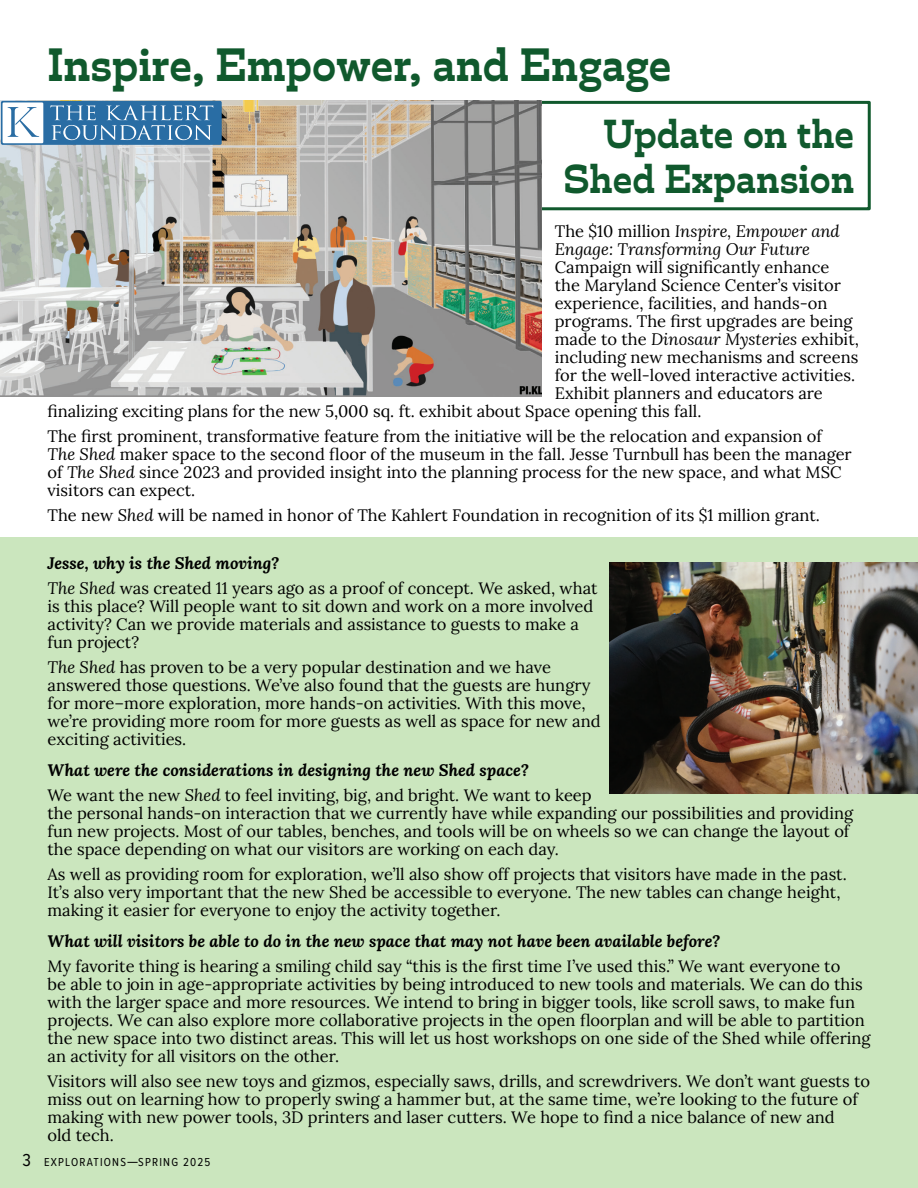
<style>
.page{position:relative;width:918px;height:1188px;background:#fff}
.page>*{position:absolute;margin:0;border:0;box-sizing:border-box;transform-origin:0 0}
.t1{font:700 45px "Trilby";color:#10592d}
.t2{font:700 39px/45px "Trilby";color:#10592d;text-align:right}
.t3{font:16.5px/18px "Lora";color:#000}
.t4{font:italic 700 16.5px "Lora";color:#000}
.t5{font:italic 16.5px "Lora";color:#000}
.t6{font:12px "Proxima Nova Cond";letter-spacing:.1em;color:#000}
.s1{font-style:normal}
.s2{font-style:italic}
.s3{font-size:18px}
.s4{font-size:15px}
</style>
<div class="page">
<div style="left:0;top:538px;width:918px;height:650px;background:#cbe6be"></div>
<div style="left:535px;top:101px;width:336px;height:109px;border:3px solid #10592d"></div>
<img style="left:609px;top:562px;width:309px;height:231px">
<img style="left:0;top:101px;width:541px;height:296px">
<div style="left:1px;top:101px;width:221px;height:44px;background:#296da4;border-radius:2px"></div>
<div style="left:3px;top:102px;width:40px;height:41px;background:#fff"></div>
<svg style="left:8px;top:107px;width:31px;height:30px"></svg>
<svg style="left:50px;top:105px;width:163px;height:35px"></svg>
<p class="t1" style="left:48px;top:36px;width:626px">Inspire, Empower, and Engage</p>
<p class="t2" style="left:563px;top:111px;width:293px">Update on the<br>Shed Expansion</p>
<p class="t5" style="left:555px;top:220px;width:286px"><span class="s1">The $10 million</span> Inspire, Empower and</p>
<p class="t5" style="left:555px;top:238px;width:257px">Engage: Transforming Our Future</p>
<p class="t3" style="left:555px;top:257px;width:276px">Campaign will significantly enhance</p>
<p class="t3" style="left:555px;top:275px;width:288px">the Maryland Science Center’s visitor</p>
<p class="t3" style="left:555px;top:293px;width:274px">experience, facilities, and hands-on</p>
<p class="t3" style="left:555px;top:311px;width:299px">programs. The first upgrades are being</p>
<p class="t3" style="left:555px;top:329px;width:306px">made to the <span class="s2">Dinosaur Mysteries</span> exhibit,</p>
<p class="t3" style="left:555px;top:347px;width:305px">including new mechanisms and screens</p>
<p class="t3" style="left:555px;top:365px;width:302px">for the well-loved interactive activities.</p>
<p class="t3" style="left:555px;top:383px;width:270px">Exhibit planners and educators are</p>
<p class="t3" style="left:48px;top:401px;width:655px">finalizing exciting plans for the new 5,000 sq. ft. exhibit about Space opening this fall.</p>
<p class="t3" style="left:48px;top:426px;width:806px">The first prominent, transformative feature from the initiative will be the relocation and expansion of <span class="s2">The Shed</span> maker space to the second floor of the museum in the fall. Jesse Turnbull has been the manager of <span class="s2">The Shed</span> since 2023 and provided insight into the planning process for the new space, and what MSC visitors can expect.</p>
<p class="t3" style="left:48px;top:505px;width:774px">The new <span class="s2">Shed</span> will be named in honor of The Kahlert Foundation in recognition of its $1 million grant.</p>
<p class="t4" style="left:48px;top:551px;width:233px">Jesse, why is the Shed moving?</p>
<p class="t3" style="left:48px;top:578px;width:551px"><span class="s2">The Shed</span> was created 11 years ago as a proof of concept. We asked, what is this place? Will people want to sit down and work on a more involved activity? Can we provide materials and assistance to guests to make a fun project?</p>
<p class="t3" style="left:48px;top:657px;width:555px"><span class="s2">The Shed</span> has proven to be a very popular destination and we have answered those questions. We’ve also found that the guests are hungry for more–more exploration, more hands-on activities. With this move, we’re providing more room for more guests as well as space for new and exciting activities.</p>
<p class="t4" style="left:48px;top:758px;width:483px">What were the considerations in designing the new Shed space?</p>
<p class="t3" style="left:48px;top:785px;width:807px">We want the new <span class="s2">Shed</span> to feel inviting, big, and bright. We want to keep<br>the personal hands-on interaction that we currently have while expanding our possibilities and providing fun new projects. Most of our tables, benches, and tools will be on wheels so we can change the layout of the space depending on what our visitors are working on each day.</p>
<p class="t3" style="left:48px;top:864px;width:801px">As well as providing room for exploration, we’ll also show off projects that visitors have made in the past.<br>It’s also very important that the new Shed be accessible to everyone. The new tables can change height, making it easier for everyone to enjoy the activity together.</p>
<p class="t4" style="left:48px;top:929px;width:674px">What will visitors be able to do in the new space that may not have been available before?</p>
<p class="t3" style="left:48px;top:956px;width:825px">My favorite thing is hearing a smiling child say “this is the first time I’ve used this.” We want everyone to<br>be able to join in age-appropriate activities by being introduced to new tools and materials. We can do this with the larger space and more resources. We intend to bring in bigger tools, like scroll saws, to make fun projects. We can also explore more collaborative projects in the open floorplan and will be able to partition the new space into two distinct areas. This will let us host workshops on one side of the Shed while offering an activity for all visitors on the other.</p>
<p class="t3" style="left:48px;top:1071px;width:824px">Visitors will also see new toys and gizmos, especially saws, drills, and screwdrivers. We don’t want guests to miss out on learning how to properly swing a hammer but, at the same time, we’re looking to the future of making with new power tools, 3D printers and laser cutters. We hope to find a nice balance of new and<br>old tech.</p>
<p class="t6" style="left:22px;top:1153px;width:190px"><span class="s3">3</span> EXPLORATIONS<span class="s4">—</span>SPRING 2025</p>
</div>
